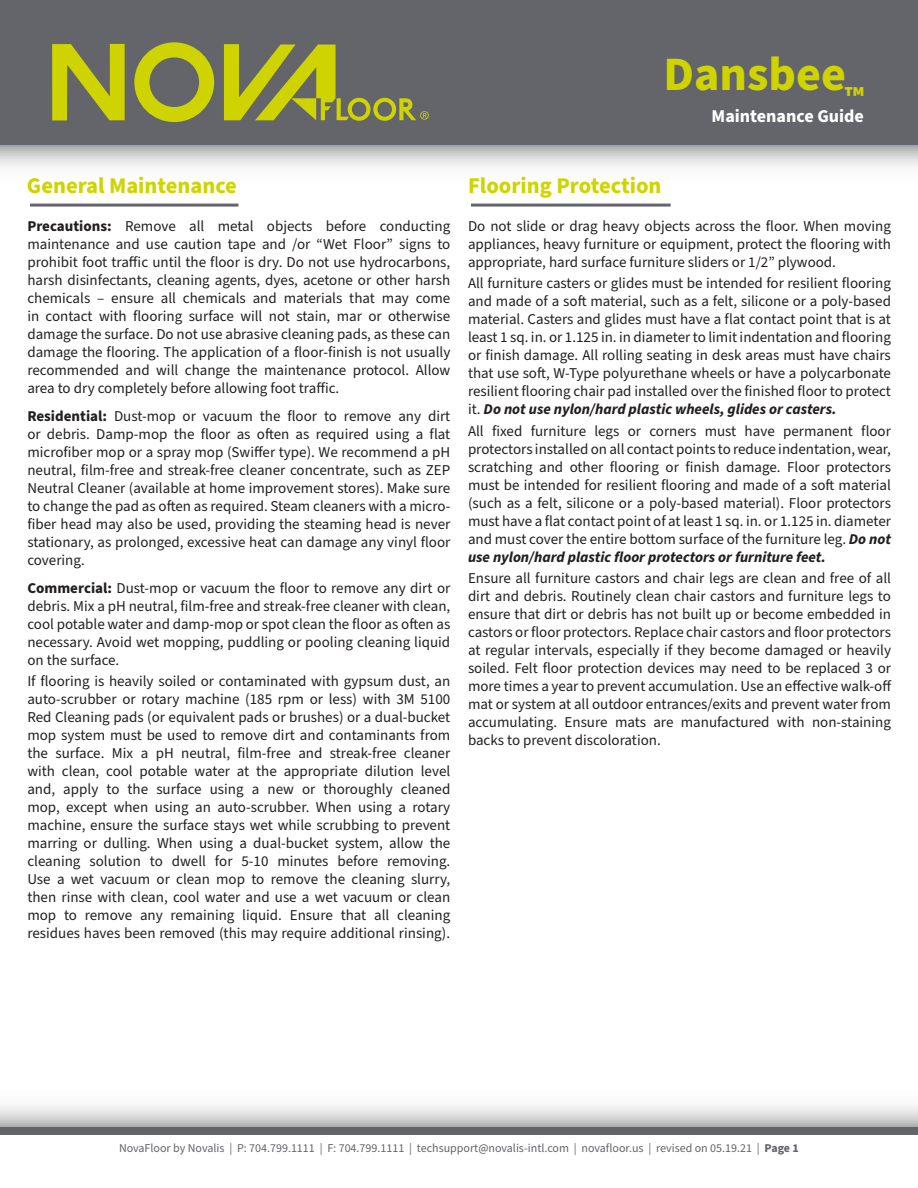
<style>
.page{position:relative;width:918px;height:1188px;background:#fff}
.page>*{position:absolute;margin:0;border:0;box-sizing:border-box;transform-origin:0 0}
.t1{font:700 48px "Source Sans Pro";color:#cfd400}
.t2{font:700 22.5px "Source Sans Pro";color:#cfd400}
.t3{font:700 18px "Source Sans Pro";color:#fff}
.t4{font:15px/18px "Source Sans Pro";color:#231f20;text-align:justify}
.t5{font:12px "Source Sans Pro";color:#63656a}
.s1{font-weight:700}
.s2{font-weight:700;font-style:italic}
</style>
<div class="page">
<div style="left:0;top:0;width:918px;height:146px;background:#63656a"></div>
<div style="left:0;top:1127px;width:918px;height:8px;background:#63656a"></div>
<svg style="left:52px;top:42px;width:377px;height:80px"></svg>
<svg style="left:0;top:145px;width:918px;height:62px"></svg>
<svg style="left:0;top:1105px;width:918px;height:22px;background:#d6d7d7"></svg>
<hr style="left:30px;top:204px;width:208px;height:3px;background:#62656a">
<hr style="left:471px;top:204px;width:200px;height:3px;background:#62656a">
<h1 class="t1" style="left:664px;top:41px;width:202px">Dansbee<sub>™</sub></h1>
<p class="t3" style="left:712px;top:103px;width:154px">Maintenance Guide</p>
<p class="t2" style="left:27px;top:170px;width:211px">General Maintenance</p>
<p class="t4" style="left:27px;top:218px;width:425px"><span class="s1">Precautions:</span> Remove all metal objects before conducting maintenance and use caution tape and /or “Wet Floor” signs to prohibit foot traffic until the floor is dry. Do not use hydrocarbons, harsh disinfectants, cleaning agents, dyes, acetone or other harsh chemicals – ensure all chemicals and materials that may come in contact with flooring surface will not stain, mar or otherwise damage the surface. Do not use abrasive cleaning pads, as these can damage the flooring. The application of a floor-finish is not usually recommended and will change the maintenance protocol. Allow area to dry completely before allowing foot traffic.</p>
<p class="t4" style="left:27px;top:408px;width:425px"><span class="s1">Residential:</span> Dust-mop or vacuum the floor to remove any dirt or debris. Damp-mop the floor as often as required using a flat microfiber mop or a spray mop (Swiffer type). We recommend a pH neutral, film-free and streak-free cleaner concentrate, such as ZEP Neutral Cleaner (available at home improvement stores). Make sure to change the pad as often as required. Steam cleaners with a micro&shy;fiber head may also be used, providing the steaming head is never stationary, as prolonged, excessive heat can damage any vinyl floor covering.</p>
<p class="t4" style="left:27px;top:580px;width:425px"><span class="s1">Commercial:</span> Dust-mop or vacuum the floor to remove any dirt or debris. Mix a pH neutral, film-free and streak-free cleaner with clean, cool potable water and damp-mop or spot clean the floor as often as necessary. Avoid wet mopping, puddling or pooling cleaning liquid on the surface.</p>
<p class="t4" style="left:27px;top:673px;width:425px">If flooring is heavily soiled or contaminated with gypsum dust, an auto-scrubber or rotary machine (185 rpm or less) with 3M 5100<br>Red Cleaning pads (or equivalent pads or brushes) or a dual-bucket mop system must be used to remove dirt and contaminants from the surface. Mix a pH neutral, film-free and streak-free cleaner with clean, cool potable water at the appropriate dilution level and, apply to the surface using a new or thoroughly cleaned mop, except when using an auto-scrubber. When using a rotary machine, ensure the surface stays wet while scrubbing to prevent marring or dulling. When using a dual-bucket system, allow the cleaning solution to dwell for 5-10 minutes before removing.<br>Use a wet vacuum or clean mop to remove the cleaning slurry, then rinse with clean, cool water and use a wet vacuum or clean mop to remove any remaining liquid. Ensure that all cleaning residues haves been removed (this may require additional rinsing).</p>
<p class="t2" style="left:468px;top:170px;width:195px">Flooring Protection</p>
<p class="t4" style="left:468px;top:218px;width:425px">Do not slide or drag heavy objects across the floor. When moving appliances, heavy furniture or equipment, protect the flooring with appropriate, hard surface furniture sliders or 1/2” plywood.</p>
<p class="t4" style="left:468px;top:275px;width:425px">All furniture casters or glides must be intended for resilient flooring and made of a soft material, such as a felt, silicone or a poly-based material. Casters and glides must have a flat contact point that is at least 1 sq. in. or 1.125 in. in diameter to limit indentation and flooring or finish damage. All rolling seating in desk areas must have chairs that use soft, W-Type polyurethane wheels or have a polycarbonate resilient flooring chair pad installed over the finished floor to protect it. <span class="s2">Do not use nylon/hard plastic wheels, glides or casters.</span></p>
<p class="t4" style="left:468px;top:422px;width:425px">All fixed furniture legs or corners must have permanent floor protectors installed on all contact points to reduce indentation, wear, scratching and other flooring or finish damage. Floor protectors must be intended for resilient flooring and made of a soft material (such as a felt, silicone or a poly-based material). Floor protectors must have a flat contact point of at least 1 sq. in. or 1.125 in. diameter and must cover the entire bottom surface of the furniture leg. <span class="s2">Do not use nylon/hard plastic floor protectors or furniture feet.</span></p>
<p class="t4" style="left:468px;top:569px;width:425px">Ensure all furniture castors and chair legs are clean and free of all dirt and debris. Routinely clean chair castors and furniture legs to ensure that dirt or debris has not built up or become embedded in castors or floor protectors. Replace chair castors and floor protectors at regular intervals, especially if they become damaged or heavily soiled. Felt floor protection devices may need to be replaced 3 or more times a year to prevent accumulation. Use an effective walk-off mat or system at all outdoor entrances/exits and prevent water from accumulating. Ensure mats are manufactured with non-staining backs to prevent discoloration.</p>
<p class="t5" style="left:119px;top:1140px;width:681px">NovaFloor by Novalis | P: 704.799.1111 | F: 704.799.1111 | techsupport@novalis-intl.com | novafloor.us | revised on 05.19.21 | <span class="s1">Page 1</span></p>
</div>
